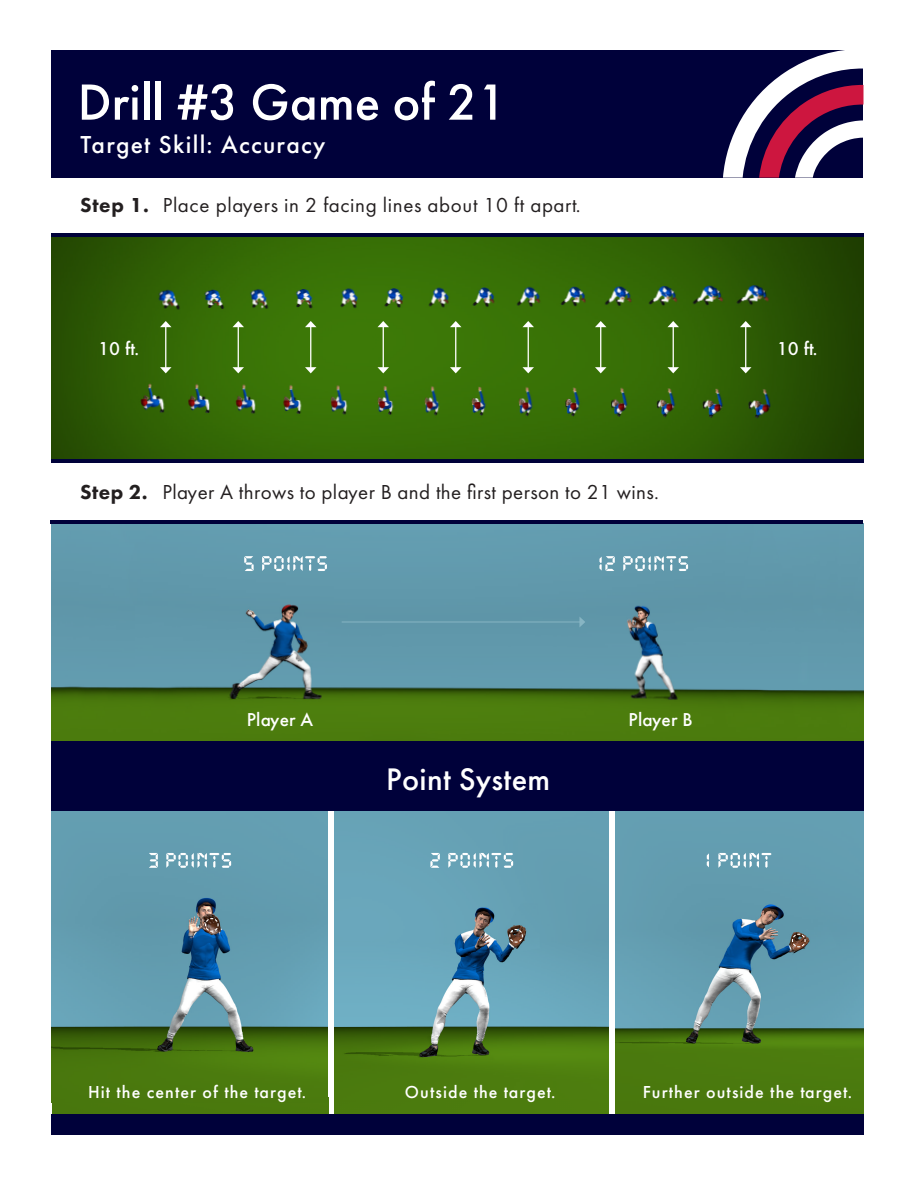
<style>
.page{position:relative;width:918px;height:1188px;background:#fff}
.page>*{position:absolute;margin:0;border:0;box-sizing:border-box;transform-origin:0 0}
.t1{font:500 52.8px "Futura PT";color:#fff}
.t2{font:500 32.4px "Futura PT";letter-spacing:.01em;color:#fff}
.t3{font:500 25.5px "Futura PT";letter-spacing:.05em;color:#fff}
.t4{font:21px "Futura PT";letter-spacing:.02em;color:#231f20}
.t5{font:500 19.35px "Futura PT";letter-spacing:.01em;color:#fff}
.t6{font:500 18px "Futura PT";letter-spacing:.06em;color:#fff}
.s1{font-weight:800}
</style>
<div class="page">
<div style="left:52px;top:1103px;width:276px;height:11px;background:#49780d"></div>
<div style="left:616px;top:1101px;width:248px;height:13px;background:#49780d"></div>
<div style="left:335px;top:1099px;width:274px;height:15px;background:#4c7c0e"></div>
<img style="left:52px;top:811px;width:276px;height:292px">
<img style="left:616px;top:811px;width:248px;height:290px">
<img style="left:335px;top:811px;width:274px;height:288px">
<svg style="left:149px;top:853px;width:82px;height:15px"></svg>
<div style="left:51px;top:1114px;width:813px;height:20px;background:#00013a"></div>
<svg style="left:430px;top:853px;width:83px;height:15px"></svg>
<svg style="left:707px;top:853px;width:65px;height:15px"></svg>
<svg style="left:204px;top:917px;width:15px;height:15px"></svg>
<svg style="left:509px;top:928px;width:14px;height:15px"></svg>
<svg style="left:791px;top:933px;width:15px;height:15px"></svg>
<img style="left:51px;top:235px;width:813px;height:226px">
<img style="left:51px;top:524px;width:813px;height:220px">
<svg style="left:244px;top:556px;width:83px;height:15px"></svg>
<svg style="left:599px;top:556px;width:89px;height:15px"></svg>
<hr style="left:51px;top:234px;width:812px;height:3px;background:#00013a">
<hr style="left:51px;top:459px;width:812px;height:3px;background:#00013a">
<hr style="left:50px;top:521px;width:813px;height:3px;background:#00013a">
<hr style="left:165px;top:326px;width:1px;height:42px;background:#fff">
<svg style="left:160px;top:367px;width:12px;height:6px"></svg>
<svg style="left:160px;top:321px;width:12px;height:6px"></svg>
<hr style="left:238px;top:326px;width:1px;height:42px;background:#fff">
<svg style="left:233px;top:367px;width:11px;height:6px"></svg>
<svg style="left:233px;top:321px;width:11px;height:6px"></svg>
<hr style="left:310px;top:326px;width:1px;height:42px;background:#fff">
<svg style="left:305px;top:367px;width:12px;height:6px"></svg>
<svg style="left:305px;top:321px;width:12px;height:6px"></svg>
<hr style="left:383px;top:326px;width:1px;height:42px;background:#fff">
<svg style="left:378px;top:367px;width:11px;height:6px"></svg>
<svg style="left:378px;top:321px;width:11px;height:6px"></svg>
<hr style="left:455px;top:326px;width:1px;height:42px;background:#fff">
<svg style="left:450px;top:367px;width:12px;height:6px"></svg>
<svg style="left:450px;top:321px;width:12px;height:6px"></svg>
<hr style="left:528px;top:326px;width:1px;height:42px;background:#fff">
<svg style="left:522px;top:367px;width:12px;height:6px"></svg>
<svg style="left:522px;top:321px;width:12px;height:6px"></svg>
<hr style="left:600px;top:326px;width:1px;height:42px;background:#fff">
<svg style="left:595px;top:367px;width:11px;height:6px"></svg>
<svg style="left:595px;top:321px;width:11px;height:6px"></svg>
<hr style="left:673px;top:326px;width:1px;height:42px;background:#fff">
<svg style="left:667px;top:367px;width:12px;height:6px"></svg>
<svg style="left:667px;top:321px;width:12px;height:6px"></svg>
<hr style="left:745px;top:326px;width:1px;height:42px;background:#fff">
<svg style="left:740px;top:367px;width:11px;height:6px"></svg>
<svg style="left:740px;top:321px;width:11px;height:6px"></svg>
<div style="left:51px;top:748px;width:813px;height:63px;background:#00013a"></div>
<div style="left:52px;top:741px;width:812px;height:7px;background:#00013a"></div>
<hr style="left:342px;top:622px;width:238px;height:1px;background:#fff">
<svg style="left:579px;top:617px;width:6px;height:10px"></svg>
<div style="left:52px;top:50px;width:811px;height:128px;background:#00013a"></div>
<svg style="left:723px;top:50px;width:140px;height:128px"></svg>
<h1 class="t1" style="left:78px;top:70px;width:431px">Drill #3 Game of 21</h1>
<p class="t3" style="left:80px;top:129px;width:246px">Target Skill: Accuracy</p>
<p class="t4" style="left:80px;top:193px;width:502px"><span class="s1">Step 1.</span> Place players in 2 facing lines about 10 ft apart.</p>
<p class="t5" style="left:98px;top:337px;width:42px">10 ft.</p>
<p class="t5" style="left:777px;top:337px;width:42px">10 ft.</p>
<p class="t4" style="left:80px;top:479px;width:580px"><span class="s1">Step 2.</span> Player A throws to player B and the first person to 21 wins.</p>
<p class="t5" style="left:247px;top:708px;width:68px">Player A</p>
<p class="t5" style="left:629px;top:708px;width:66px">Player B</p>
<h2 class="t2" style="left:386px;top:760px;width:166px">Point System</h2>
<p class="t6" style="left:88px;top:1081px;width:220px">Hit the center of the target.</p>
<p class="t6" style="left:405px;top:1081px;width:152px">Outside the target.</p>
<p class="t6" style="left:643px;top:1081px;width:211px">Further outside the target.</p>
</div>
